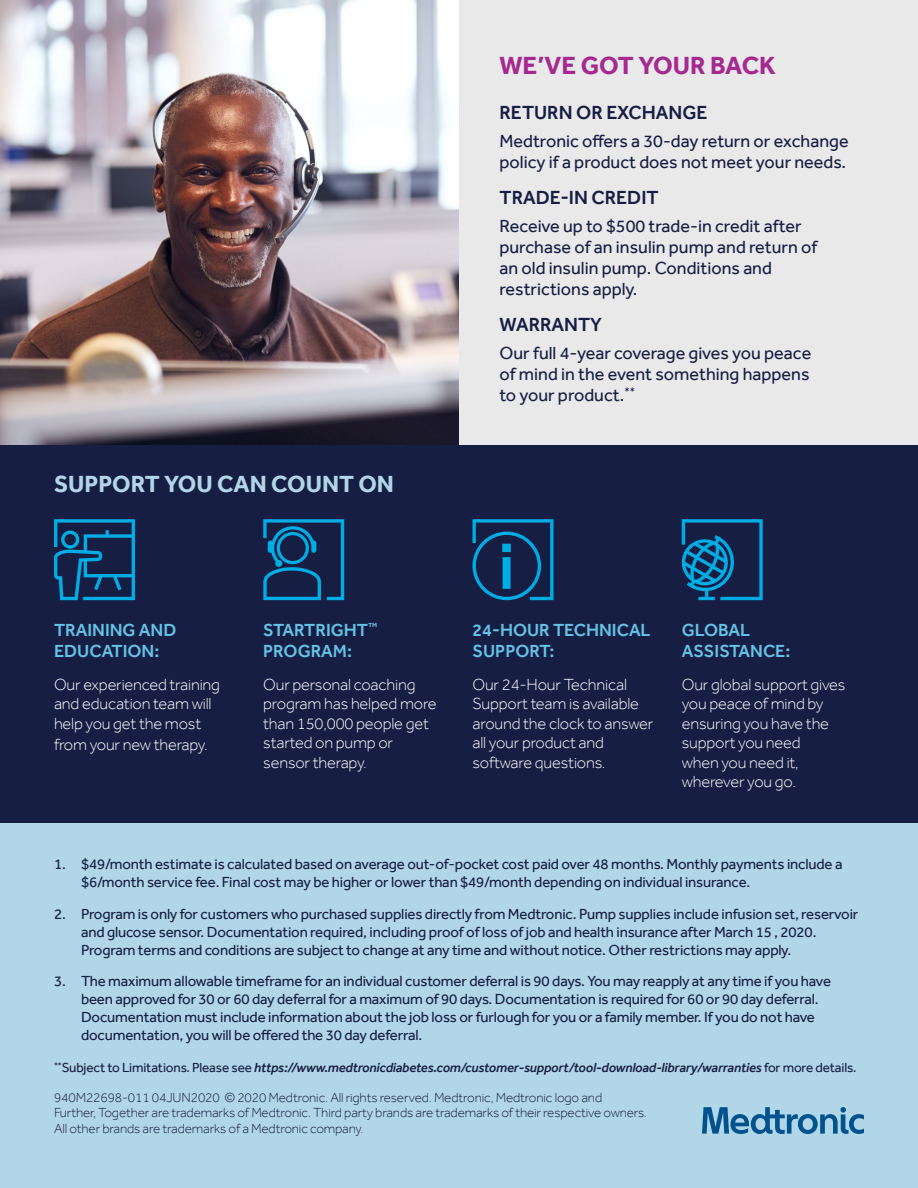
<style>
.page{position:relative;width:918px;height:1188px;background:#fff}
.page>*{position:absolute;margin:0;border:0;box-sizing:border-box;transform-origin:0 0}
.t1{font:700 25.5px "Effra";color:#a62990}
.Section-Header{font:700 24px "Effra";color:#b1d6e7}
.Subheader{font:500 19.5px "Effra";color:#171e43}
.Copy{font:18px/21px "Effra";color:#171e43}
.Section-Header-2{font:500 18px/21px "Effra";color:#64c3e6}
.Section-Body{font:300 16.5px/19.5px "Effra";letter-spacing:-.01em;color:#fff}
.t2{font:15px/18px "Effra";letter-spacing:-.01em;color:#171e43}
.Terms_Body{font:300 13.5px/15.8px "Effra";letter-spacing:-.01em;color:#171e43}
.Terms_Body-2{font:italic 500 13.5px "Effra";letter-spacing:-.01em;color:#171e43}
.s1{font-weight:400;font-style:normal}
</style>
<div class="page">
<div style="left:0;top:824px;width:918px;height:364px;background:#b1d6e7"></div>
<svg style="left:702px;top:1107px;width:162px;height:27px"></svg>
<div style="left:459px;top:0;width:459px;height:446px;background:#e9e9ea"></div>
<img style="left:0;top:0;width:459px;height:446px">
<div style="left:0;top:446px;width:918px;height:378px;background:#171e43"></div>
<svg style="left:54px;top:519px;width:81px;height:81px"></svg>
<svg style="left:263px;top:519px;width:81px;height:81px"></svg>
<svg style="left:472px;top:519px;width:82px;height:81px"></svg>
<svg style="left:681px;top:519px;width:82px;height:81px"></svg>
<p class="Section-Header" style="left:54px;top:469px;width:342px">SUPPORT YOU CAN COUNT ON</p>
<p class="t1" style="left:500px;top:50px;width:278px">WE’VE GOT YOUR BACK</p>
<p class="Subheader" style="left:500px;top:101px;width:210px">RETURN OR EXCHANGE</p>
<p class="Copy" style="left:500px;top:130px;width:351px">Medtronic offers a 30-day return or exchange policy if a product does not meet your needs.</p>
<p class="Subheader" style="left:500px;top:186px;width:161px">TRADE-IN CREDIT</p>
<p class="Copy" style="left:500px;top:215px;width:319px">Receive up to $500 trade-in credit after purchase of an insulin pump and return of an old insulin pump. Conditions and restrictions apply.</p>
<p class="Subheader" style="left:500px;top:313px;width:104px">WARRANTY</p>
<p class="Copy" style="left:500px;top:342px;width:313px;text-align:justify">Our full 4-year coverage gives you peace of mind in the event something happens to your product.<sup>**</sup></p>
<p class="Section-Header-2" style="left:54px;top:619px;width:124px">TRAINING AND<br>EDUCATION:</p>
<p class="Section-Body" style="left:54px;top:674px;width:168px">Our experienced training and education team will help you get the most</p>
<p class="Section-Body" style="left:54px;top:734px;width:155px">from your new therapy.</p>
<p class="Section-Header-2" style="left:263px;top:619px;width:115px">STARTRIGHT<sup>™<br></sup>PROGRAM:</p>
<p class="Section-Body" style="left:263px;top:674px;width:175px">Our personal coaching program has helped more than 150,000 people get started on pump or sensor therapy.</p>
<p class="Section-Header-2" style="left:472px;top:619px;width:180px">24-HOUR TECHNICAL<br>SUPPORT:</p>
<p class="Section-Body" style="left:472px;top:674px;width:182px">Our 24-Hour Technical<br>Support team is available around the clock to answer all your product and software questions.</p>
<p class="Section-Header-2" style="left:682px;top:619px;width:110px">GLOBAL<br>ASSISTANCE:</p>
<p class="Section-Body" style="left:682px;top:674px;width:165px">Our global support gives you peace of mind by ensuring you have the support you need<br>when you need it, wherever you go.</p>
<p class="t2" style="left:81px;top:855px;width:763px;text-indent:-27px">1. $49/month estimate is calculated based on average out-of-pocket cost paid over 48 months. Monthly payments include a $6/month service fee. Final cost may be higher or lower than $49/month depending on individual insurance.</p>
<p class="t2" style="left:81px;top:905px;width:779px;text-indent:-27px">2. Program is only for customers who purchased supplies directly from Medtronic. Pump supplies include infusion set, reservoir and glucose sensor. Documentation required, including proof of loss of job and health insurance after March 15 , 2020.<br>Program terms and conditions are subject to change at any time and without notice. Other restrictions may apply.</p>
<p class="t2" style="left:81px;top:972px;width:752px;text-indent:-27px">3. The maximum allowable timeframe for an individual customer deferral is 90 days. You may reapply at any time if you have been approved for 30 or 60 day deferral for a maximum of 90 days. Documentation is required for 60 or 90 day deferral.<br>Documentation must include information about the job loss or furlough for you or a family member. If you do not have documentation, you will be offered the 30 day deferral.</p>
<p class="Terms_Body-2" style="left:54px;top:1060px;width:804px"><sup>**</sup><span class="s1">Subject to Limitations. Please see</span> https://www.medtronicdiabetes.com/customer-support/tool-download-library/warranties <span class="s1">for more details.</span></p>
<p class="Terms_Body" style="left:54px;top:1089px;width:594px">940M22698-011 04JUN2020 © 2020 Medtronic. All rights reserved. Medtronic, Medtronic logo and<br>Further, Together are trademarks of Medtronic. Third party brands are trademarks of their respective owners.<br>All other brands are trademarks of a Medtronic company.</p>
</div>
